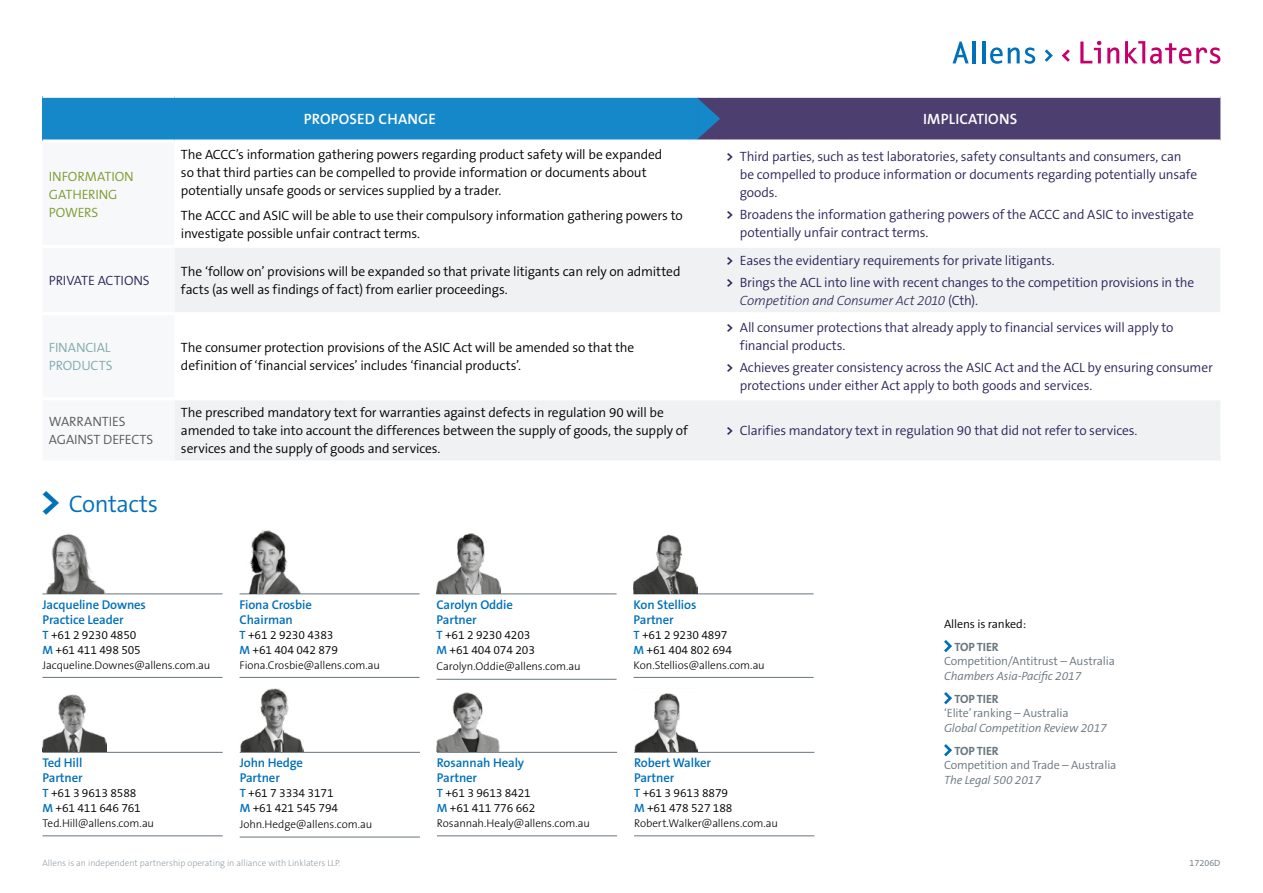
<style>
.page{position:relative;width:1263px;height:893px;background:#fff}
.page>*{position:absolute;margin:0;border:0;box-sizing:border-box;transform-origin:0 0}
.t1{font:300 24px "The Sans B4";letter-spacing:-.02em;color:#0070ba}
.t2{font:600 15px "The Sans B6";letter-spacing:.01em;color:#fff}
.t3{font:300 13.5px/18px "The Sans B4";letter-spacing:-.01em;color:#000}
.t4{font:300 13.5px/18px "The Sans B4";letter-spacing:-.01em;color:#2a2559}
.t5{font:italic 300 13.5px "The Sans B3";letter-spacing:-.015em;color:#2a2559}
.t6{font:300 13.5px/18px "The Sans B4";letter-spacing:-.005em;color:#7a9a2b}
.t7{font:300 13.5px/18px "The Sans B4";letter-spacing:-.01em;color:#575756}
.t8{font:300 13.5px/18px "The Sans B4";letter-spacing:-.005em;color:#7fa8ad}
.t9{font:600 12.75px/15px "The Sans B6";letter-spacing:-.01em;color:#0070ba}
.t10{font:300 12px/15px "The Sans B4";letter-spacing:-.01em;color:#000}
.t11{font:300 12px "The Sans B4";letter-spacing:-.01em;color:#68757d}
.t12{font:italic 300 12px "The Sans B4";letter-spacing:-.01em;color:#68757d}
.t13{font:700 12px "The Sans B7";letter-spacing:-.01em;color:#68757d}
.t14{font:300 11.25px "The Sans B3";letter-spacing:-.01em;color:#000}
.t15{font:200 9px "The Sans B2";color:#84919a}
.t16{font:300 9px "The Sans B4";color:#68757d}
.s1{font-family:"The Sans B7";font-weight:700}
.s2{font-family:"The Sans B4";font-style:normal}
.s3{font-family:"The Sans B7";font-weight:700;font-size:40.35px}
.s4{font-family:"The Sans B6";font-weight:600;color:#0070ba}
</style>
<div class="page">
<svg style="left:1080px;top:41px;width:21px;height:22px"></svg>
<svg style="left:1107px;top:47px;width:12px;height:16px"></svg>
<svg style="left:1125px;top:41px;width:95px;height:23px"></svg>
<svg style="left:990px;top:47px;width:45px;height:17px"></svg>
<svg style="left:952px;top:42px;width:17px;height:21px"></svg>
<hr style="left:973px;top:41px;width:3px;height:22px;background:#0070ba">
<hr style="left:982px;top:41px;width:3px;height:22px;background:#0070ba">
<svg style="left:1062px;top:49px;width:8px;height:13px"></svg>
<svg style="left:1045px;top:49px;width:8px;height:13px"></svg>
<hr style="left:43px;top:752px;width:180px;height:1px;background:#68757d">
<hr style="left:43px;top:835px;width:180px;height:1px;background:#68757d">
<img style="left:43px;top:694px;width:63px;height:58px">
<hr style="left:240px;top:752px;width:180px;height:1px;background:#68757d">
<hr style="left:240px;top:837px;width:180px;height:1px;background:#68757d">
<img style="left:240px;top:688px;width:63px;height:64px">
<hr style="left:437px;top:752px;width:180px;height:1px;background:#68757d">
<hr style="left:437px;top:835px;width:180px;height:1px;background:#68757d">
<img style="left:437px;top:692px;width:64px;height:60px">
<hr style="left:634px;top:752px;width:180px;height:1px;background:#68757d">
<hr style="left:634px;top:835px;width:180px;height:1px;background:#68757d">
<img style="left:634px;top:693px;width:64px;height:59px">
<svg style="left:944px;top:640px;width:8px;height:117px"></svg>
<hr style="left:43px;top:593px;width:180px;height:1px;background:#68757d">
<hr style="left:43px;top:677px;width:180px;height:1px;background:#68757d">
<img style="left:46px;top:533px;width:60px;height:60px">
<hr style="left:240px;top:593px;width:180px;height:1px;background:#68757d">
<hr style="left:240px;top:677px;width:180px;height:1px;background:#68757d">
<img style="left:248px;top:530px;width:53px;height:63px">
<hr style="left:437px;top:593px;width:179px;height:1px;background:#68757d">
<hr style="left:437px;top:679px;width:179px;height:1px;background:#68757d">
<img style="left:437px;top:533px;width:63px;height:60px">
<hr style="left:634px;top:593px;width:179px;height:1px;background:#68757d">
<hr style="left:634px;top:677px;width:179px;height:1px;background:#68757d">
<img style="left:634px;top:534px;width:63px;height:59px">
<div style="left:43px;top:96px;width:654px;height:45px;background:#1588ca"></div>
<svg style="left:175px;top:248px;width:1045px;height:212px;fill:#eff1f3"></svg>
<hr style="left:175px;top:312px;width:522px;height:3px;background:#fff">
<hr style="left:697px;top:312px;width:23px;height:3px;background:#fff">
<hr style="left:720px;top:312px;width:500px;height:3px;background:#fff">
<hr style="left:175px;top:397px;width:522px;height:3px;background:#fff">
<hr style="left:697px;top:397px;width:23px;height:3px;background:#fff">
<hr style="left:720px;top:397px;width:500px;height:3px;background:#fff">
<hr style="left:43px;top:95px;width:132px;height:3px;background:#fff">
<hr style="left:175px;top:95px;width:522px;height:3px;background:#fff">
<hr style="left:43px;top:139px;width:132px;height:3px;background:#fff">
<hr style="left:175px;top:139px;width:522px;height:3px;background:#fff">
<svg style="left:697px;top:96px;width:523px;height:45px;background:#584d7a"></svg>
<p class="t6" style="left:49px;top:168px;width:86px">INFORMATION<br>GATHERING<br>POWERS</p>
<p class="t2" style="left:304px;top:111px;width:134px">PROPOSED CHANGE</p>
<p class="t2" style="left:923px;top:111px;width:96px">IMPLICATIONS</p>
<p class="t3" style="left:181px;top:146px;width:483px">The ACCC’s information gathering powers regarding product safety will be expanded so that third parties can be compelled to provide information or documents about potentially unsafe goods or services supplied by a trader.</p>
<p class="t3" style="left:181px;top:207px;width:503px">The ACCC and ASIC will be able to use their compulsory information gathering powers to investigate possible unfair contract terms.</p>
<p class="t4" style="left:740px;top:147px;width:459px;text-indent:-14px"><span class="s1">&gt;</span> Third parties, such as test laboratories, safety consultants and consumers, can be compelled to produce information or documents regarding potentially unsafe goods.</p>
<p class="t4" style="left:740px;top:206px;width:456px;text-indent:-14px"><span class="s1">&gt;</span> Broadens the information gathering powers of the ACCC and ASIC to investigate potentially unfair contract terms.</p>
<p class="t4" style="left:49px;top:272px;width:102px">PRIVATE ACTIONS</p>
<p class="t3" style="left:181px;top:263px;width:501px">The ‘follow on’ provisions will be expanded so that private litigants can rely on admitted facts (as well as findings of fact) from earlier proceedings.</p>
<p class="t4" style="left:726px;top:250px;width:469px;line-height:22.2px"><span class="s1">&gt;</span> Eases the evidentiary requirements for private litigants.<br><span class="s1">&gt;</span> Brings the ACL into line with recent changes to the competition provisions in the</p>
<p class="t5" style="left:740px;top:293px;width:240px">Competition and Consumer Act 2010 <span class="s2">(Cth).</span></p>
<p class="t8" style="left:49px;top:339px;width:65px">FINANCIAL<br>PRODUCTS</p>
<p class="t3" style="left:181px;top:339px;width:455px">The consumer protection provisions of the ASIC Act will be amended so that the definition of ‘financial services’ includes ‘financial products’.</p>
<p class="t4" style="left:740px;top:319px;width:435px;text-indent:-14px"><span class="s1">&gt;</span> All consumer protections that already apply to financial services will apply to financial products.</p>
<p class="t4" style="left:740px;top:359px;width:474px;text-indent:-14px"><span class="s1">&gt;</span> Achieves greater consistency across the ASIC Act and the ACL by ensuring consumer protections under either Act apply to both goods and services.</p>
<p class="t7" style="left:49px;top:413px;width:106px">WARRANTIES<br>AGAINST DEFECTS</p>
<p class="t3" style="left:181px;top:404px;width:508px">The prescribed mandatory text for warranties against defects in regulation 90 will be amended to take into account the differences between the supply of goods, the supply of services and the supply of goods and services.</p>
<h1 class="t1" style="left:39px;top:491px;width:120px"><span class="s3">&gt;</span> Contacts</h1>
<p class="t4" style="left:726px;top:422px;width:413px"><span class="s1">&gt;</span> Clarifies mandatory text in regulation 90 that did not refer to services.</p>
<p class="t9" style="left:43px;top:597px;width:105px">Jacqueline Downes<br>Practice Leader</p>
<p class="t10" style="left:43px;top:627px;width:100px"><span class="s4">T</span> +61 2 9230 4850<br><span class="s4">M</span> +61 411 498 505</p>
<p class="t14" style="left:43px;top:659px;width:169px">Jacqueline.Downes@allens.com.au</p>
<p class="t9" style="left:240px;top:597px;width:74px">Fiona Crosbie<br>Chairman</p>
<p class="t10" style="left:240px;top:627px;width:100px"><span class="s4">T</span> +61 2 9230 4383<br><span class="s4">M</span> +61 404 042 879</p>
<p class="t14" style="left:240px;top:659px;width:142px">Fiona.Crosbie@allens.com.au</p>
<p class="t9" style="left:43px;top:755px;width:42px">Ted Hill<br>Partner</p>
<p class="t10" style="left:43px;top:786px;width:100px"><span class="s4">T</span> +61 3 9613 8588<br><span class="s4">M</span> +61 411 646 761</p>
<p class="t14" style="left:43px;top:817px;width:113px">Ted.Hill@allens.com.au</p>
<p class="t9" style="left:240px;top:755px;width:65px">John Hedge<br>Partner</p>
<p class="t10" style="left:240px;top:786px;width:100px"><span class="s4">T</span> +61 7 3334 3171<br><span class="s4">M</span> +61 421 545 794</p>
<p class="t14" style="left:240px;top:818px;width:134px">John.Hedge@allens.com.au</p>
<p class="t9" style="left:437px;top:597px;width:78px">Carolyn Oddie<br>Partner</p>
<p class="t10" style="left:437px;top:627px;width:100px"><span class="s4">T</span> +61 2 9230 4203<br><span class="s4">M</span> +61 404 074 203</p>
<p class="t14" style="left:437px;top:660px;width:145px">Carolyn.Oddie@allens.com.au</p>
<p class="t9" style="left:437px;top:755px;width:89px">Rosannah Healy<br>Partner</p>
<p class="t10" style="left:437px;top:786px;width:100px"><span class="s4">T</span> +61 3 9613 8421<br><span class="s4">M</span> +61 411 776 662</p>
<p class="t14" style="left:437px;top:817px;width:154px">Rosannah.Healy@allens.com.au</p>
<p class="t9" style="left:634px;top:597px;width:64px">Kon Stellios<br>Partner</p>
<p class="t10" style="left:634px;top:627px;width:100px"><span class="s4">T</span> +61 2 9230 4897<br><span class="s4">M</span> +61 404 802 694</p>
<p class="t14" style="left:634px;top:659px;width:133px">Kon.Stellios@allens.com.au</p>
<p class="t9" style="left:634px;top:755px;width:78px">Robert Walker<br>Partner</p>
<p class="t10" style="left:634px;top:786px;width:100px"><span class="s4">T</span> +61 3 9613 8879<br><span class="s4">M</span> +61 478 527 188</p>
<p class="t14" style="left:634px;top:817px;width:145px">Robert.Walker@allens.com.au</p>
<p class="t10" style="left:944px;top:616px;width:84px">Allens is ranked:</p>
<p class="t13" style="left:954px;top:640px;width:46px">TOP TIER</p>
<p class="t11" style="left:944px;top:655px;width:172px">Competition/Antitrust – Australia</p>
<p class="t12" style="left:944px;top:669px;width:139px">Chambers Asia‑Pacific 2017</p>
<p class="t13" style="left:954px;top:692px;width:46px">TOP TIER</p>
<p class="t11" style="left:944px;top:707px;width:126px">‘Elite’ ranking – Australia</p>
<p class="t12" style="left:944px;top:721px;width:164px">Global Competition Review 2017</p>
<p class="t13" style="left:954px;top:744px;width:46px">TOP TIER</p>
<p class="t11" style="left:944px;top:759px;width:174px">Competition and Trade – Australia</p>
<p class="t12" style="left:944px;top:773px;width:98px">The Legal 500 2017</p>
<p class="t15" style="left:43px;top:858px;width:299px">Allens is an independent partnership operating in alliance with Linklaters LLP.</p>
<p class="t16" style="left:1189px;top:858px;width:32px">17206D</p>
</div>
